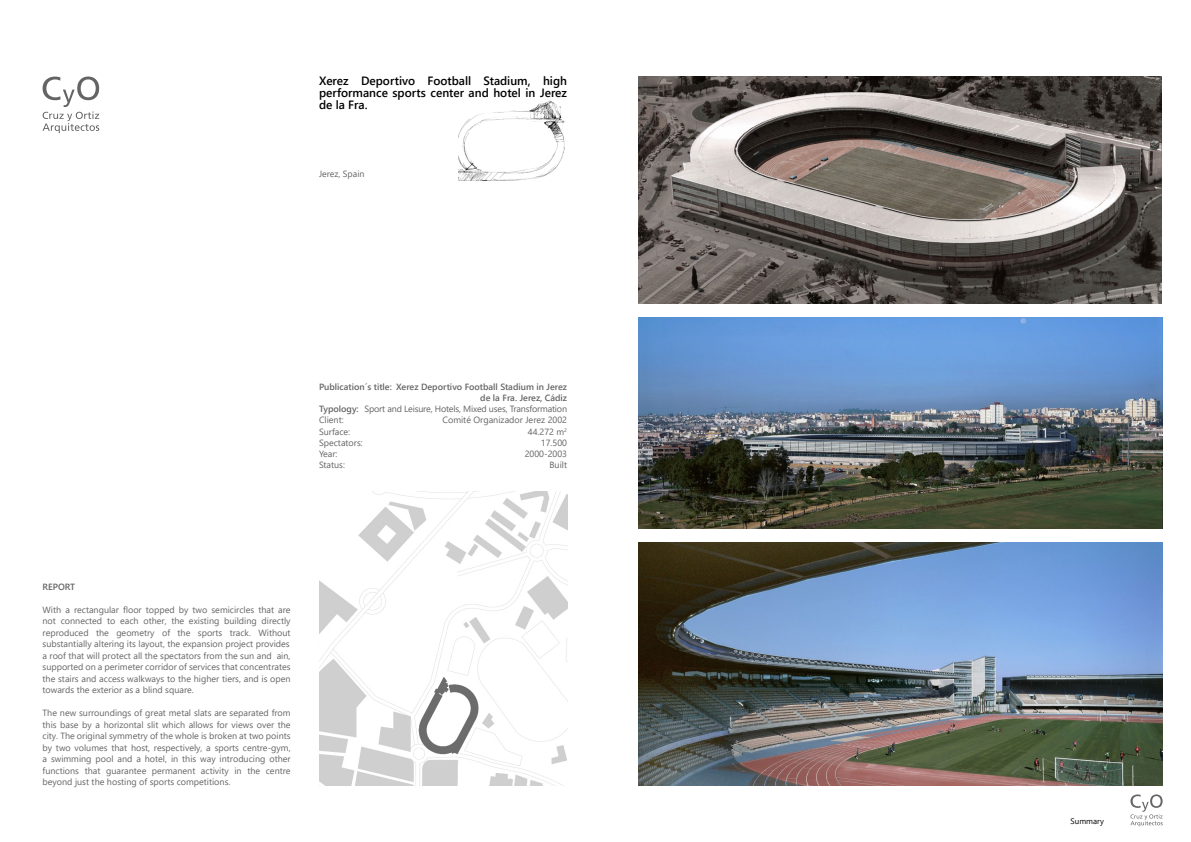
<style>
.page{position:relative;width:1191px;height:842px;background:#fff}
.page>*{position:absolute;margin:0;border:0;box-sizing:border-box;transform-origin:0 0}
.t1{font:600 12px/12px "Segoe UI";color:#000;text-align:justify}
.t2{font:9px/11.5px "Segoe UI";color:#646464;text-align:justify}
.t3{font:600 9px "Segoe UI";color:#646464}
.t4{font:9px "Segoe UI";letter-spacing:-.02em;color:#646464}
.t5{font:8px "Segoe UI";color:#000}
.s1{font-weight:600}
</style>
<div class="page">
<img style="left:638px;top:317px;width:524px;height:211px">
<img style="left:458px;top:101px;width:108px;height:79px">
<img style="left:638px;top:77px;width:523px;height:226px">
<img style="left:638px;top:542px;width:524px;height:243px">
<img style="left:319px;top:491px;width:248px;height:294px">
<svg style="left:43px;top:77px;width:56px;height:56px"></svg>
<svg style="left:1130px;top:794px;width:32px;height:32px"></svg>
<h1 class="t1" style="left:319px;top:74px;width:249px">Xerez Deportivo Football Stadium, high performance sports center and hotel in Jerez de la Fra.</h1>
<p class="t2" style="left:319px;top:167px;width:47px">Jerez, Spain</p>
<p class="t3" style="left:319px;top:378px;width:250px">Publication´s title: Xerez Deportivo Football Stadium in Jerez</p>
<p class="t3" style="left:480px;top:389px;width:88px">de la Fra. Jerez, Cádiz</p>
<p class="t4" style="left:319px;top:401px;width:250px"><span class="s1">Typology:</span> Sport and Leisure, Hotels, Mixed uses, Transformation</p>
<p class="t2" style="left:319px;top:414px;width:26px">Client:</p>
<p class="t2" style="left:442px;top:414px;width:126px">Comité Organizador Jerez 2002</p>
<p class="t2" style="left:319px;top:425px;width:33px">Surface:</p>
<p class="t2" style="left:528px;top:425px;width:41px">44.272 m<sup>2</sup></p>
<p class="t2" style="left:319px;top:436px;width:45px">Spectators:</p>
<p class="t2" style="left:541px;top:436px;width:28px">17.500</p>
<p class="t2" style="left:319px;top:447px;width:20px">Year:</p>
<p class="t2" style="left:525px;top:447px;width:44px">2000-2003</p>
<p class="t2" style="left:319px;top:458px;width:28px">Status:</p>
<p class="t2" style="left:549px;top:458px;width:19px">Built</p>
<p class="t3" style="left:43px;top:578px;width:34px">REPORT</p>
<p class="t2" style="left:43px;top:603px;width:250px">With a rectangular floor topped by two semicircles that are not connected to each other, the existing building directly reproduced the geometry of the sports track. Without substantially altering its layout, the expansion project provides a roof that will protect all the spectators from the sun and ain, supported on a perimeter corridor of services that concentrates the stairs and access walkways to the higher tiers, and is open towards the exterior as a blind square.</p>
<p class="t2" style="left:43px;top:706px;width:250px">The new surroundings of great metal slats are separated from this base by a horizontal slit which allows for views over the city. The original symmetry of the whole is broken at two points by two volumes that host, respectively, a sports centre-gym, a swimming pool and a hotel, in this way introducing other functions that guarantee permanent activity in the centre beyond just the hosting of sports competitions.</p>
<p class="t5" style="left:1070px;top:814px;width:35px">Summary</p>
</div>
